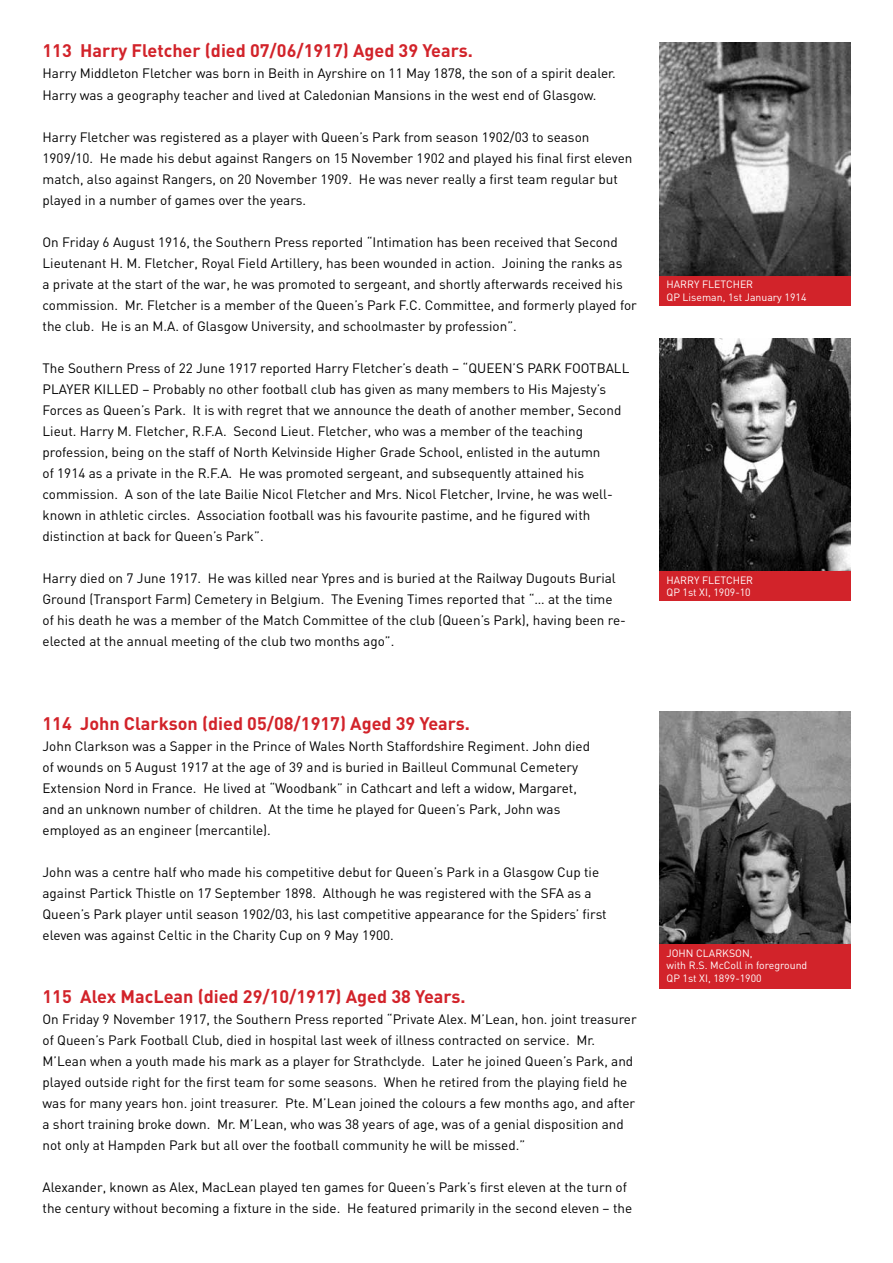
<style>
.page{position:relative;width:893px;height:1263px;background:#fff}
.page>*{position:absolute;margin:0;border:0;box-sizing:border-box;transform-origin:0 0}
.t1{font:700 18px "DIN";color:#d2232a}
.t2{font:13.5px/21px "DIN";color:#000}
.t3{font:10.5px/12.6px "DIN";color:#fff}
</style>
<div class="page">
<img style="left:659px;top:43px;width:191px;height:233px">
<img style="left:659px;top:711px;width:191px;height:234px">
<div style="left:659px;top:276px;width:191px;height:29px;background:#d2232a"></div>
<div style="left:659px;top:945px;width:191px;height:44px;background:#d2232a"></div>
<img style="left:659px;top:338px;width:191px;height:234px">
<div style="left:659px;top:572px;width:191px;height:29px;background:#d2232a"></div>
<h1 class="t1" style="left:43px;top:39px;width:432px">113 Harry Fletcher (died 07/06/1917) Aged 39 Years.</h1>
<p class="t2" style="left:43px;top:63px;width:575px">Harry Middleton Fletcher was born in Beith in Ayrshire on 11 May 1878, the son of a spirit dealer.<br>Harry was a geography teacher and lived at Caledonian Mansions in the west end of Glasgow.</p>
<p class="t2" style="left:43px;top:126px;width:591px">Harry Fletcher was registered as a player with Queen’s Park from season 1902/03 to season 1909/10. He made his debut against Rangers on 15 November 1902 and played his final first eleven match, also against Rangers, on 20 November 1909. He was never really a first team regular but played in a number of games over the years.</p>
<p class="t2" style="left:43px;top:231px;width:596px">On Friday 6 August 1916, the Southern Press reported “Intimation has been received that Second Lieutenant H. M. Fletcher, Royal Field Artillery, has been wounded in action. Joining the ranks as<br>a private at the start of the war, he was promoted to sergeant, and shortly afterwards received his commission. Mr. Fletcher is a member of the Queen’s Park F.C. Committee, and formerly played for the club. He is an M.A. of Glasgow University, and schoolmaster by profession”.</p>
<p class="t2" style="left:43px;top:357px;width:588px">The Southern Press of 22 June 1917 reported Harry Fletcher’s death – “QUEEN’S PARK FOOTBALL PLAYER KILLED – Probably no other football club has given as many members to His Majesty’s Forces as Queen’s Park. It is with regret that we announce the death of another member, Second Lieut. Harry M. Fletcher, R.F.A. Second Lieut. Fletcher, who was a member of the teaching profession, being on the staff of North Kelvinside Higher Grade School, enlisted in the autumn<br>of 1914 as a private in the R.F.A. He was promoted sergeant, and subsequently attained his commission. A son of the late Bailie Nicol Fletcher and Mrs. Nicol Fletcher, Irvine, he was well&shy;known in athletic circles. Association football was his favourite pastime, and he figured with distinction at back for Queen’s Park”.</p>
<p class="t2" style="left:43px;top:567px;width:585px">Harry died on 7 June 1917. He was killed near Ypres and is buried at the Railway Dugouts Burial Ground (Transport Farm) Cemetery in Belgium. The Evening Times reported that “… at the time of his death he was a member of the Match Committee of the club (Queen’s Park), having been re&shy;elected at the annual meeting of the club two months ago”.</p>
<h1 class="t1" style="left:43px;top:711px;width:429px">114 John Clarkson (died 05/08/1917) Aged 39 Years.</h1>
<p class="t2" style="left:43px;top:735px;width:549px">John Clarkson was a Sapper in the Prince of Wales North Staffordshire Regiment. John died of wounds on 5 August 1917 at the age of 39 and is buried in Bailleul Communal Cemetery Extension Nord in France. He lived at “Woodbank” in Cathcart and left a widow, Margaret, and an unknown number of children. At the time he played for Queen’s Park, John was employed as an engineer (mercantile).</p>
<p class="t2" style="left:43px;top:861px;width:566px">John was a centre half who made his competitive debut for Queen’s Park in a Glasgow Cup tie against Partick Thistle on 17 September 1898. Although he was registered with the SFA as a Queen’s Park player until season 1902/03, his last competitive appearance for the Spiders’ first eleven was against Celtic in the Charity Cup on 9 May 1900.</p>
<h1 class="t1" style="left:43px;top:984px;width:425px">115 Alex MacLean (died 29/10/1917) Aged 38 Years.</h1>
<p class="t2" style="left:43px;top:1008px;width:596px">On Friday 9 November 1917, the Southern Press reported “Private Alex. M’Lean, hon. joint treasurer of Queen’s Park Football Club, died in hospital last week of illness contracted on service. Mr.<br>M’Lean when a youth made his mark as a player for Strathclyde. Later he joined Queen’s Park, and played outside right for the first team for some seasons. When he retired from the playing field he was for many years hon. joint treasurer. Pte. M’Lean joined the colours a few months ago, and after a short training broke down. Mr. M’Lean, who was 38 years of age, was of a genial disposition and not only at Hampden Park but all over the football community he will be missed.”</p>
<p class="t2" style="left:43px;top:1176px;width:591px">Alexander, known as Alex, MacLean played ten games for Queen’s Park’s first eleven at the turn of the century without becoming a fixture in the side. He featured primarily in the second eleven – the</p>
<p class="t3" style="left:666px;top:278px;width:141px">HARRY FLETCHER<br>QP Liseman, 1st January 1914</p>
<p class="t3" style="left:666px;top:573px;width:88px">HARRY FLETCHER<br>QP 1st XI, 1909-10</p>
<p class="t3" style="left:666px;top:946px;width:142px">JOHN CLARKSON,<br>with R.S. McColl in foreground<br>QP 1st XI, 1899-1900</p>
</div>
